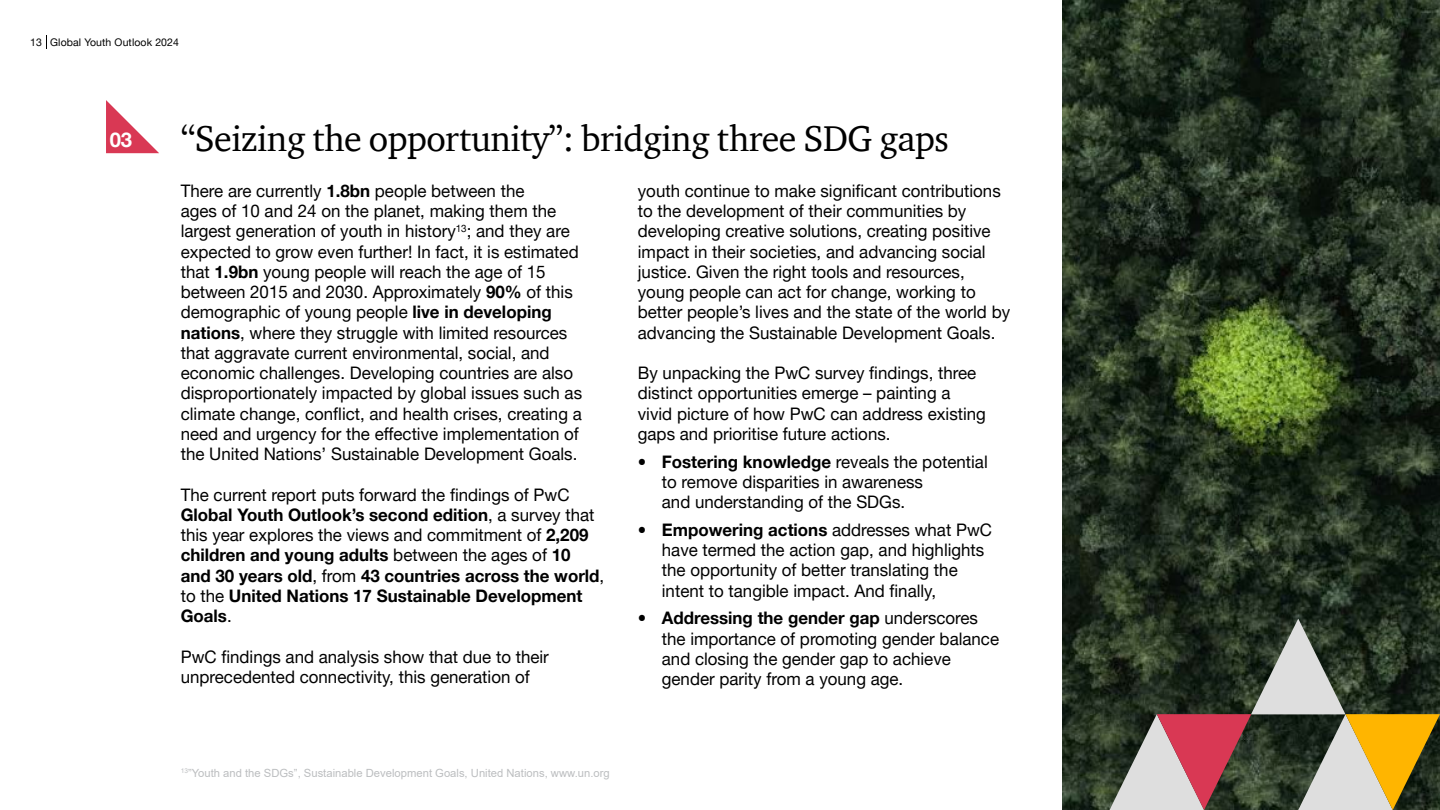
<style>
.page{position:relative;width:1440px;height:810px;background:#fff}
.page>*{position:absolute;margin:0;border:0;box-sizing:border-box;transform-origin:0 0}
.t1{font:36.75px "ITC Charter Com";letter-spacing:-.015em;color:#000}
.t2{font:700 20.25px "Helvetica Neue LT Pro";color:#fff}
.t3{font:17.25px/20.2px "Helvetica Neue LT Pro";color:#000}
.t4{font:700 17.25px/20.2px "Helvetica Neue LT Pro";color:#000}
.t5{font:11.25px "Arial";color:#bcbec0}
.t6{font:10.5px "Helvetica Neue LT Pro";letter-spacing:.01em;color:#000}
.s1{font-weight:700}
.s2{font-weight:400}
</style>
<div class="page">
<svg style="left:46px;top:35px;width:1px;height:14px"></svg>
<img style="left:1062px;top:0;width:378px;height:810px">
<svg style="left:106px;top:100px;width:53px;height:53px"></svg>
<svg style="left:1110px;top:619px;width:330px;height:191px;background:#685f4b"></svg>
<p class="t6" style="left:30px;top:36px;width:150px">13 Global Youth Outlook 2024</p>
<p class="t2" style="left:110px;top:127px;width:24px">03</p>
<h1 class="t1" style="left:181px;top:116px;width:770px">“Seizing the opportunity”: bridging three SDG gaps</h1>
<p class="t3" style="left:181px;top:180px;width:403px">There are currently <span class="s1">1.8bn</span> people between the<br>ages of 10 and 24 on the planet, making them the largest generation of youth in history<sup>13</sup>; and they are expected to grow even further! In fact, it is estimated that <span class="s1">1.9bn</span> young people will reach the age of 15 between 2015 and 2030. Approximately <span class="s1">90%</span> of this demographic of young people <span class="s1">live in developing nations</span>, where they struggle with limited resources that aggravate current environmental, social, and economic challenges. Developing countries are also disproportionately impacted by global issues such as climate change, conflict, and health crises, creating a need and urgency for the effective implementation of the United Nations’ Sustainable Development Goals.</p>
<p class="t4" style="left:181px;top:484px;width:425px"><span class="s2">The current report puts forward the findings of PwC </span>Global Youth Outlook’s second edition<span class="s2">, a survey that this year explores the views and commitment of</span> 2,209 children and young adults <span class="s2">between the ages of</span> 10 and 30 years old<span class="s2">, from</span> 43 countries across the world<span class="s2">, to the</span> United Nations 17 Sustainable Development Goals<span class="s2">.</span></p>
<p class="t3" style="left:181px;top:646px;width:370px">PwC findings and analysis show that due to their unprecedented connectivity, this generation of</p>
<p class="t3" style="left:638px;top:180px;width:374px">youth continue to make significant contributions to the development of their communities by developing creative solutions, creating positive impact in their societies, and advancing social justice. Given the right tools and resources, young people can act for change, working to better people’s lives and the state of the world by advancing the Sustainable Development Goals.</p>
<p class="t3" style="left:638px;top:362px;width:350px">By unpacking the PwC survey findings, three distinct opportunities emerge – painting a vivid picture of how PwC can address existing gaps and prioritise future actions.</p>
<p class="t3" style="left:662px;top:451px;width:327px;text-indent:-24px"><span class="s1">• Fostering knowledge</span> reveals the potential to remove disparities in awareness<br>and understanding of the SDGs.</p>
<p class="t3" style="left:662px;top:519px;width:332px;text-indent:-24px"><span class="s1">• Empowering actions</span> addresses what PwC have termed the action gap, and highlights the opportunity of better translating the intent to tangible impact. And finally,</p>
<p class="t3" style="left:662px;top:608px;width:339px;text-indent:-24px"><span class="s1">• Addressing the gender gap</span> underscores the importance of promoting gender balance and closing the gender gap to achieve gender parity from a young age.</p>
<p class="t5" style="left:181px;top:765px;width:430px"><sup>13</sup>”Youth and the SDGs”, Sustainable Development Goals, United Nations, www.un.org</p>
</div>
